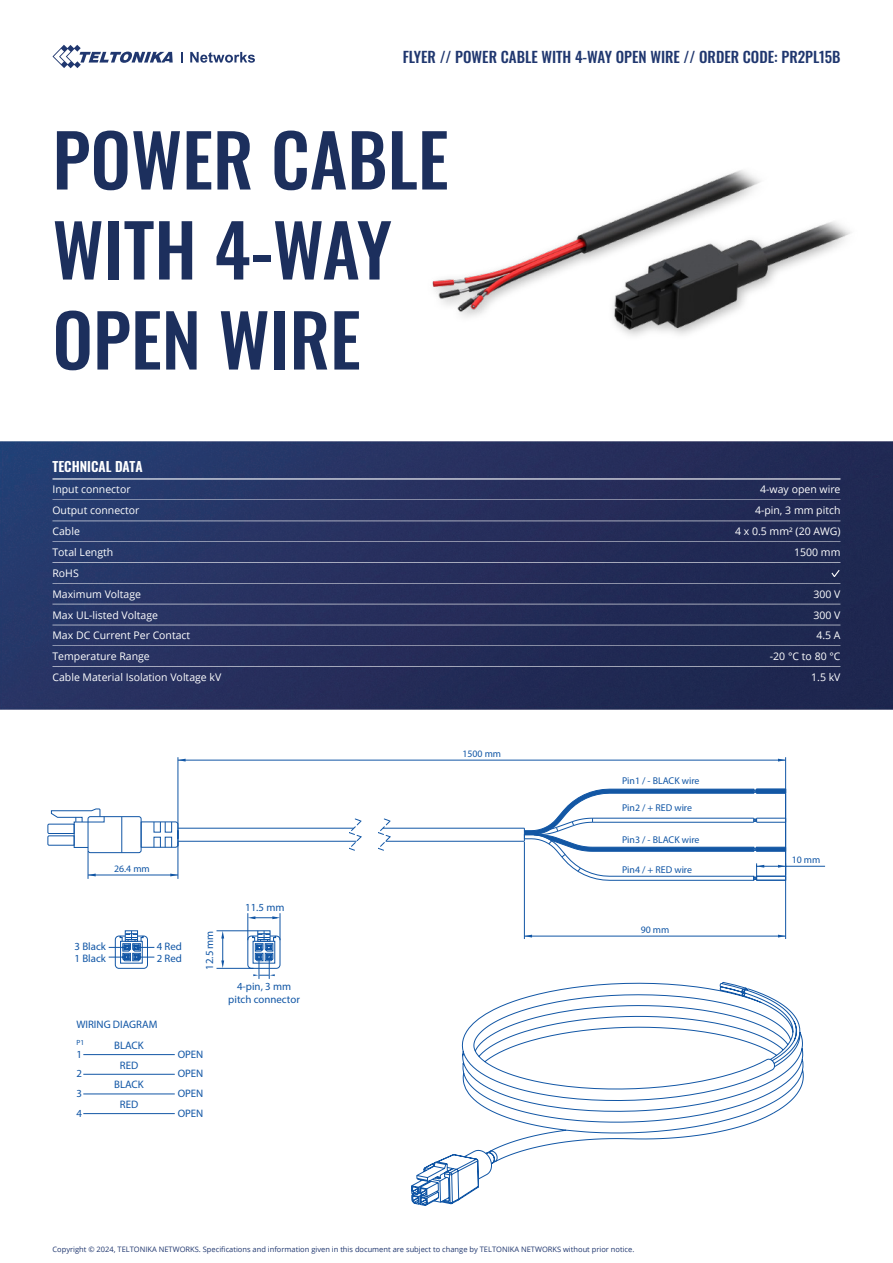
<style>
.page{position:relative;width:893px;height:1263px;background:#fff}
.page>*{position:absolute;margin:0;border:0;box-sizing:border-box;transform-origin:0 0}
.t1{font:72px/90px "Oswald";color:#1c2f5d}
.t2{font:15px "Oswald";color:#20376f}
.t3{font:600 13.5px "Oswald";color:#fff}
.t4{font:10.8px/12.1px "Myriad Pro";color:#1055a5}
.t5{font:10.5px/20.9px "Open Sans";color:#fff}
.t6{font:9.9px "Myriad Pro";color:#1055a5}
.t7{font:7.5px "Open Sans";color:#20376f}
.t8{font:7.5px "Myriad Pro";color:#1055a5}
</style>
<div class="page">
<img style="left:0;top:441px;width:893px;height:322px">
<svg style="left:52px;top:45px;width:121px;height:23px"></svg>
<svg style="left:181px;top:52px;width:2px;height:11px"></svg>
<svg style="left:190px;top:52px;width:65px;height:11px"></svg>
<hr style="left:52px;top:478px;width:788px;height:1px;background:#fff">
<hr style="left:52px;top:500px;width:788px;height:1px;background:#fff">
<hr style="left:52px;top:521px;width:788px;height:1px;background:#fff">
<hr style="left:52px;top:562px;width:788px;height:1px;background:#fff">
<hr style="left:52px;top:583px;width:788px;height:1px;background:#fff">
<hr style="left:52px;top:541px;width:788px;height:1px;background:#fff">
<svg style="left:411px;top:982px;width:393px;height:224px"></svg>
<svg style="left:349px;top:818px;width:13px;height:33px"></svg>
<svg style="left:378px;top:818px;width:13px;height:33px"></svg>
<hr style="left:524px;top:936px;width:262px;height:1px;background:#1156a5">
<hr style="left:785px;top:794px;width:1px;height:145px;background:#1156a5">
<hr style="left:524px;top:842px;width:1px;height:97px;background:#1156a5">
<hr style="left:178px;top:760px;width:608px;height:1px;background:#1156a5">
<hr style="left:785px;top:757px;width:1px;height:118px;background:#1156a5">
<hr style="left:178px;top:757px;width:1px;height:66px;background:#1156a5">
<hr style="left:786px;top:866px;width:39px;height:1px;background:#1156a5">
<hr style="left:178px;top:828px;width:176px;height:1px;background:#1156a5">
<hr style="left:178px;top:841px;width:179px;height:1px;background:#1156a5">
<hr style="left:383px;top:828px;width:141px;height:1px;background:#1156a5">
<hr style="left:386px;top:841px;width:138px;height:1px;background:#1156a5">
<svg style="left:178px;top:759px;width:8px;height:2px"></svg>
<svg style="left:778px;top:759px;width:8px;height:2px"></svg>
<svg style="left:778px;top:935px;width:8px;height:2px"></svg>
<svg style="left:524px;top:935px;width:8px;height:2px"></svg>
<hr style="left:88px;top:875px;width:90px;height:1px;background:#1156a5">
<svg style="left:170px;top:873px;width:8px;height:3px"></svg>
<hr style="left:178px;top:842px;width:1px;height:37px;background:#1055a5">
<hr style="left:122px;top:817px;width:1px;height:36px;background:#1156a5">
<svg style="left:141px;top:821px;width:38px;height:27px"></svg>
<div style="left:154px;top:822px;width:7px;height:10px;border:1px solid #1156a5"></div>
<div style="left:165px;top:822px;width:7px;height:10px;border:1px solid #1156a5"></div>
<div style="left:165px;top:837px;width:7px;height:10px;border:1px solid #1156a5"></div>
<div style="left:154px;top:837px;width:7px;height:10px;border:1px solid #1156a5"></div>
<div style="left:88px;top:816px;width:53px;height:37px;border:1px solid #1156a5;border-radius:2px"></div>
<svg style="left:48px;top:808px;width:56px;height:71px"></svg>
<hr style="left:216px;top:930px;width:42px;height:1px;background:#1055a5">
<hr style="left:216px;top:968px;width:37px;height:1px;background:#1055a5">
<svg style="left:248px;top:913px;width:33px;height:66px"></svg>
<svg style="left:221px;top:931px;width:3px;height:37px"></svg>
<div style="left:115px;top:936px;width:33px;height:32px;border:1px solid #1055a5;border-radius:4px"></div>
<svg style="left:109px;top:931px;width:45px;height:30px"></svg>
<hr style="left:83px;top:1054px;width:92px;height:1px;background:#1156a5">
<hr style="left:83px;top:1074px;width:92px;height:1px;background:#1156a5">
<hr style="left:83px;top:1094px;width:92px;height:1px;background:#1156a5">
<hr style="left:83px;top:1113px;width:92px;height:1px;background:#1156a5">
<hr style="left:52px;top:604px;width:788px;height:1px;background:#fff">
<hr style="left:52px;top:625px;width:788px;height:1px;background:#fff">
<hr style="left:52px;top:645px;width:788px;height:1px;background:#fff">
<hr style="left:52px;top:666px;width:788px;height:1px;background:#fff">
<svg style="left:831px;top:570px;width:9px;height:7px"></svg>
<svg style="left:524px;top:789px;width:261px;height:92px"></svg>
<img style="left:432px;top:170px;width:419px;height:166px">
<h2 class="t2" style="left:403px;top:43px;width:439px">FLYER // POWER CABLE WITH 4-WAY OPEN WIRE // ORDER CODE: PR2PL15B</h2>
<h1 class="t1" style="left:52px;top:108px;width:398px">POWER CABLE<br>WITH 4-WAY<br>OPEN WIRE</h1>
<p class="t3" style="left:52px;top:457px;width:92px">TECHNICAL DATA</p>
<p class="t5" style="left:52px;top:477px;width:89px;line-height:21.9px">Input connector<br>Output connector</p>
<p class="t5" style="left:755px;top:479px;width:87px;text-align:center">4-way open wire<br>4-pin, 3 mm pitch</p>
<p class="t5" style="left:52px;top:521px;width:29px">Cable</p>
<p class="t5" style="left:735px;top:521px;width:107px;text-align:right">4 x 0.5 mm² (20 AWG)<br>1500 mm</p>
<p class="t5" style="left:52px;top:562px;width:90px">RoHS<br>Maximum Voltage</p>
<p class="t5" style="left:52px;top:542px;width:62px">Total Length</p>
<p class="t5" style="left:813px;top:583px;width:28px">300 V</p>
<p class="t5" style="left:52px;top:604px;width:107px">Max UL-listed Voltage</p>
<p class="t5" style="left:813px;top:604px;width:28px">300 V</p>
<p class="t5" style="left:52px;top:625px;width:139px">Max DC Current Per Contact</p>
<p class="t5" style="left:816px;top:625px;width:26px">4.5 A</p>
<p class="t5" style="left:52px;top:646px;width:99px">Temperature Range</p>
<p class="t5" style="left:770px;top:646px;width:72px">-20 °C to 80 °C</p>
<p class="t5" style="left:52px;top:666px;width:170px">Cable Material Isolation Voltage kV</p>
<p class="t5" style="left:811px;top:666px;width:31px">1.5 kV</p>
<p class="t6" style="left:462px;top:748px;width:40px">1500 mm</p>
<p class="t6" style="left:622px;top:775px;width:79px">Pin1 / - BLACK wire</p>
<p class="t6" style="left:622px;top:801px;width:71px">Pin2 / + RED wire</p>
<p class="t6" style="left:622px;top:833px;width:79px">Pin3 / - BLACK wire</p>
<p class="t6" style="left:114px;top:863px;width:37px">26.4 mm</p>
<p class="t6" style="left:622px;top:863px;width:71px">Pin4 / + RED wire</p>
<p class="t4" style="left:75px;top:940px;width:33px">3 Black<br>1 Black</p>
<p class="t4" style="left:157px;top:940px;width:27px">4 Red<br>2 Red</p>
<p class="t4" style="left:203px;top:970px;width:41px;rotate:-90deg">12.5 mm</p>
<p class="t4" style="left:114px;top:1014px;width:45px;line-height:20.5px;text-indent:-38px">WIRING DIAGRAM<br>BLACK</p>
<p class="t8" style="left:76px;top:1037px;width:9px">P1</p>
<p class="t4" style="left:76px;top:1048px;width:7px">1</p>
<p class="t4" style="left:178px;top:1048px;width:27px">OPEN</p>
<p class="t4" style="left:120px;top:1059px;width:20px">RED</p>
<p class="t4" style="left:76px;top:1067px;width:7px">2</p>
<p class="t4" style="left:178px;top:1067px;width:27px">OPEN</p>
<p class="t4" style="left:114px;top:1078px;width:31px">BLACK</p>
<p class="t4" style="left:76px;top:1087px;width:7px">3</p>
<p class="t4" style="left:178px;top:1087px;width:27px">OPEN</p>
<p class="t4" style="left:120px;top:1098px;width:20px">RED</p>
<p class="t4" style="left:76px;top:1107px;width:7px">4</p>
<p class="t4" style="left:178px;top:1107px;width:27px">OPEN</p>
<p class="t4" style="left:245px;top:901px;width:41px">11.5 mm</p>
<p class="t4" style="left:228px;top:980px;width:73px;line-height:13px;text-align:center">4-pin, 3 mm pitch connector</p>
<p class="t6" style="left:641px;top:924px;width:30px">90 mm</p>
<p class="t7" style="left:52px;top:1244px;width:583px">Copyright © 2024, TELTONIKA NETWORKS. Specifications and information given in this document are subject to change by TELTONIKA NETWORKS without prior notice.</p>
<p class="t6" style="left:792px;top:854px;width:30px">10 mm</p>
</div>
